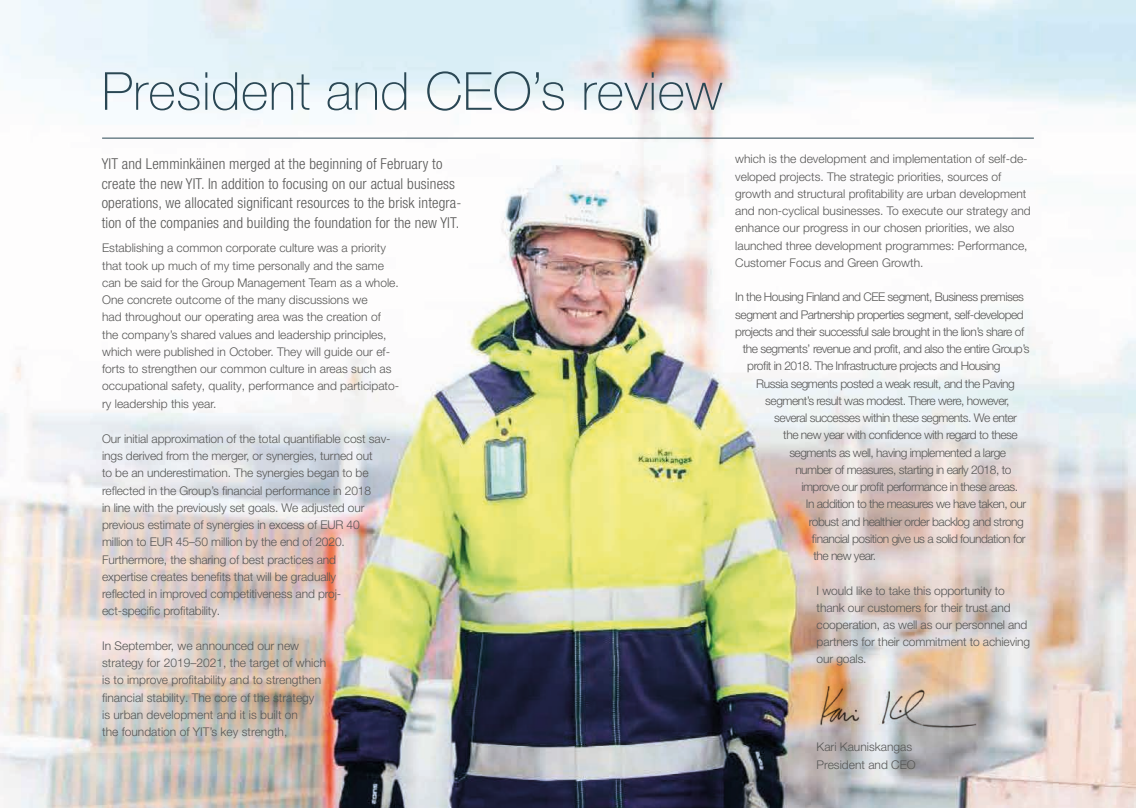
<style>
.page{position:relative;width:1136px;height:808px;background:#fff}
.page>*{position:absolute;margin:0;border:0;box-sizing:border-box;transform-origin:0 0}
.t1{font:100 52.5px "Helvetica Neue LT Pro";letter-spacing:.01em;color:#2a4754}
.t2{font:300 condensed 15px/19.5px "Helvetica Neue LT Pro";letter-spacing:.01em;color:#575756}
.t3{font:300 12px/17.2px "Helvetica Neue LT Pro";letter-spacing:-.01em;color:#575756}
.t4{font:300 12px "Helvetica Neue LT Pro";letter-spacing:-.04em;color:#575756}
</style>
<div class="page">
<img style="left:0;top:0;width:1135px;height:808px">
<hr style="left:102px;top:138px;width:931px;height:1px;background:#2a4754">
<img style="left:816px;top:680px;width:178px;height:52px">
<h1 class="t1" style="left:102px;top:60px;width:622px">President and CEO’s review</h1>
<p class="t2" style="left:102px;top:154px;width:361px">YIT and Lemminkäinen merged at the beginning of February to create the new YIT. In addition to focusing on our actual business operations, we allocated significant resources to the brisk integra&shy;tion of the companies and building the foundation for the new YIT.</p>
<p class="t3" style="left:102px;top:239px;width:298px">Establishing a common corporate culture was a priority that took up much of my time personally and the same can be said for the Group Management Team as a whole.<br>One concrete outcome of the many discussions we<br>had throughout our operating area was the creation of the company’s shared values and leadership principles, which were published in October. They will guide our ef&shy;forts to strengthen our common culture in areas such as occupational safety, quality, performance and participato&shy;ry leadership this year.</p>
<p class="t3" style="left:102px;top:430px;width:290px">Our initial approximation of the total quantifiable cost sav&shy;ings derived from the merger, or synergies, turned out<br>to be an underestimation. The synergies began to be reflected in the Group’s financial performance in 2018<br>in line with the previously set goals. We adjusted our previous estimate of synergies in excess of EUR 40 million to EUR 45–50 million by the end of 2020.<br>Furthermore, the sharing of best practices and<br>expertise creates benefits that will be gradually<br>reflected in improved competitiveness and proj&shy;ect-specific profitability.</p>
<p class="t3" style="left:102px;top:637px;width:225px">In September, we announced our new strategy for 2019–2021, the target of which is to improve profitability and to strengthen financial stability. The core of the strategy<br>is urban development and it is built on<br>the foundation of YIT’s key strength,</p>
<p class="t3" style="left:735px;top:150px;width:297px">which is the development and implementation of self-de&shy;veloped projects. The strategic priorities, sources of growth and structural profitability are urban development and non-cyclical businesses. To execute our strategy and enhance our progress in our chosen priorities, we also launched three development programmes: Performance, Customer Focus and Green Growth.</p>
<p class="t4" style="left:735px;top:290px;width:290px">In the Housing Finland and CEE segment, Business premises</p>
<p class="t4" style="left:735px;top:307px;width:290px">segment and Partnership properties segment, self-developed</p>
<p class="t4" style="left:735px;top:324px;width:290px">projects and their successful sale brought in the lion’s share of</p>
<p class="t4" style="left:742px;top:341px;width:288px">the segments’ revenue and profit, and also the entire Group’s</p>
<p class="t4" style="left:747px;top:359px;width:255px">profit in 2018. The Infrastructure projects and Housing</p>
<p class="t4" style="left:756px;top:376px;width:260px">Russia segments posted a weak result, and the Paving</p>
<p class="t4" style="left:765px;top:393px;width:246px">segment’s result was modest. There were, however,</p>
<p class="t4" style="left:774px;top:410px;width:244px">several successes within these segments. We enter</p>
<p class="t4" style="left:783px;top:428px;width:236px">the new year with confidence with regard to these</p>
<p class="t4" style="left:789px;top:445px;width:218px">segments as well, having implemented a large</p>
<p class="t4" style="left:795px;top:462px;width:218px">number of measures, starting in early 2018, to</p>
<p class="t4" style="left:801px;top:479px;width:218px">improve our profit performance in these areas.</p>
<p class="t4" style="left:805px;top:497px;width:222px">In addition to the measures we have taken, our</p>
<p class="t4" style="left:808px;top:514px;width:216px">robust and healthier order backlog and strong</p>
<p class="t4" style="left:811px;top:531px;width:215px">financial position give us a solid foundation for</p>
<p class="t4" style="left:813px;top:548px;width:64px">the new year.</p>
<p class="t3" style="left:816px;top:581px;width:215px">I would like to take this opportunity to thank our customers for their trust and cooperation, as well as our personnel and partners for their commitment to achieving our goals.</p>
<p class="t3" style="left:816px;top:737px;width:101px;line-height:18px">Kari Kauniskangas<br>President and CEO</p>
</div>
